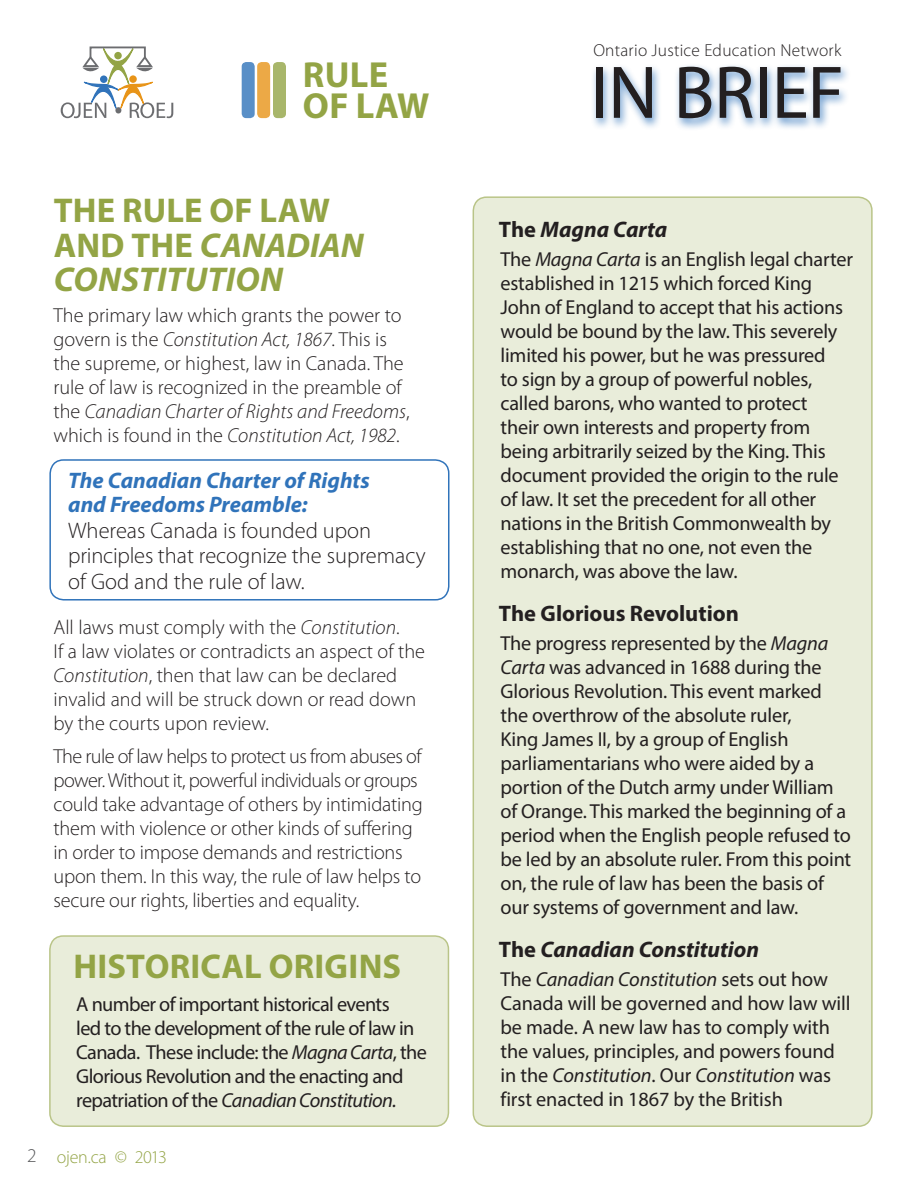
<style>
.page{position:relative;width:918px;height:1188px;background:#fff}
.page>*{position:absolute;margin:0;border:0;box-sizing:border-box;transform-origin:0 0}
.section_heading{font:75.3px "Myriad Pro";letter-spacing:-.01em;color:#231f20}
.t1{font:700 36.45px "Myriad Pro";letter-spacing:.01em;color:#93a445}
.Body_text{font:italic 700 34.5px/34.5px "Myriad Pro";color:#93a445}
.Body_text-2{font:700 34.5px "Myriad Pro";letter-spacing:.005em;color:#93a445}
.Body_text-3{font:300 22.5px/25.5px "Myriad Pro";color:#231f20}
.t2{font:italic 700 22.5px/24px "Myriad Pro";color:#3073ba}
.Subheads{font:italic 700 22.5px "Myriad Pro";color:#231f20}
.Subheads-2{font:700 22.5px "Myriad Pro";letter-spacing:-.005em;color:#231f20}
.Body_TExt_Box_2{font:20.25px/24px "Myriad Pro";letter-spacing:-.01em;color:#231f20}
.Body_text-4{font:300 20.25px/24px "Myriad Pro";letter-spacing:-.01em;color:#231f20}
.Body_TExt_Box_2-2{font:20.25px/24px "Myriad Pro";letter-spacing:-.03em;color:#231f20}
.t3{font:300 19.5px "Myriad Pro";color:#57585a}
.t4{font:300 18px "Myriad Pro";letter-spacing:-.015em;color:#93a445}
.t5{font:300 17.4px "Myriad Pro";letter-spacing:.015em;color:#231f20}
.s1{font-style:normal}
.s2{font-style:italic}
</style>
<div class="page">
<div style="left:473px;top:197px;width:399px;height:929px;background:#e9edda;border-radius:14px"></div>
<div style="left:473px;top:196px;width:400px;height:931px;border:2px solid #93a445;border-radius:14px"></div>
<div style="left:50px;top:936px;width:398px;height:190px;background:#e9edda;border-radius:14px"></div>
<div style="left:49px;top:935px;width:400px;height:192px;border:2px solid #93a445;border-radius:14px"></div>
<div style="left:49px;top:459px;width:400px;height:142px;border:2px solid #3073ba;border-radius:14px"></div>
<div style="left:591px;top:63px;width:260px;height:68px;background:#3073ba;opacity:.75"></div>
<svg style="left:61px;top:46px;width:112px;height:72px"></svg>
<div style="left:242px;top:62px;width:13px;height:56px;background:#598fc7;border-radius:4px"></div>
<div style="left:257px;top:62px;width:13px;height:56px;background:#eca946;border-radius:4px"></div>
<div style="left:273px;top:62px;width:13px;height:56px;background:#a8b66a;border-radius:4px"></div>
<p class="t1" style="left:303px;top:51px;width:87px">RULE</p>
<p class="t1" style="left:303px;top:82px;width:128px">OF LAW</p>
<p class="Body_text" style="left:54px;top:192px;width:311px"><span class="s1">THE RULE OF LAW<br>AND THE</span> CANADIAN<br>CONSTITUTION</p>
<p class="Body_text-4" style="left:54px;top:303px;width:358px">The primary law which grants the power to govern is the <span class="s2">Constitution Act, 1867</span>. This is the supreme, or highest, law in Canada. The rule of law is recognized in the preamble of the <span class="s2">Canadian Charter of Rights and Freedoms</span>, which is found in the <span class="s2">Constitution Act, 1982</span>.</p>
<p class="t2" style="left:68px;top:468px;width:303px">The Canadian Charter of Rights and Freedoms Preamble:</p>
<p class="Body_text-3" style="left:68px;top:517px;width:359px">Whereas Canada is founded upon principles that recognize the supremacy of God and the rule of law.</p>
<p class="Body_text-4" style="left:54px;top:615px;width:373px">All laws must comply with the <span class="s2">Constitution</span>.<br>If a law violates or contradicts an aspect of the <span class="s2">Constitution</span>, then that law can be declared invalid and will be struck down or read down by the courts upon review.</p>
<p class="Body_text-4" style="left:54px;top:744px;width:371px">The rule of law helps to protect us from abuses of power. Without it, powerful individuals or groups could take advantage of others by intimidating them with violence or other kinds of suffering in order to impose demands and restrictions upon them. In this way, the rule of law helps to secure our rights, liberties and equality.</p>
<p class="Body_text-2" style="left:73px;top:943px;width:329px">HISTORICAL ORIGINS</p>
<p class="Body_TExt_Box_2-2" style="left:76px;top:992px;width:352px">A number of important historical events<br>led to the development of the rule of law in Canada. These include: the <span class="s2">Magna Carta</span>, the Glorious Revolution and the enacting and repatriation of the <span class="s2">Canadian Constitution.</span></p>
<p class="t3" style="left:27px;top:1144px;width:11px">2</p>
<p class="t4" style="left:57px;top:1146px;width:112px">ojen.ca © 2013</p>
<p class="t5" style="left:593px;top:40px;width:250px">Ontario Justice Education Network</p>
<p class="section_heading" style="left:591px;top:46px;width:255px">IN BRIEF</p>
<p class="Subheads" style="left:499px;top:214px;width:170px"><span class="s1">The</span> Magna Carta</p>
<p class="Body_TExt_Box_2" style="left:501px;top:246px;width:354px">The <span class="s2">Magna Carta</span> is an English legal charter established in 1215 which forced King John of England to accept that his actions would be bound by the law. This severely limited his power, but he was pressured<br>to sign by a group of powerful nobles, called barons, who wanted to protect<br>their own interests and property from being arbitrarily seized by the King. This document provided the origin to the rule of law. It set the precedent for all other nations in the British Commonwealth by establishing that no one, not even the monarch, was above the law.</p>
<p class="Subheads-2" style="left:499px;top:599px;width:242px">The Glorious Revolution</p>
<p class="Body_TExt_Box_2" style="left:501px;top:631px;width:352px">The progress represented by the <span class="s2">Magna Carta</span> was advanced in 1688 during the Glorious Revolution. This event marked the overthrow of the absolute ruler,<br>King James II, by a group of English parliamentarians who were aided by a portion of the Dutch army under William of Orange. This marked the beginning of a period when the English people refused to be led by an absolute ruler. From this point on, the rule of law has been the basis of our systems of government and law.</p>
<p class="Subheads" style="left:499px;top:935px;width:262px"><span class="s1">The</span> Canadian Constitution</p>
<p class="Body_TExt_Box_2" style="left:501px;top:967px;width:352px">The <span class="s2">Canadian Constitution</span> sets out how Canada will be governed and how law will be made. A new law has to comply with the values, principles, and powers found in the <span class="s2">Constitution</span>. Our <span class="s2">Constitution</span> was first enacted in 1867 by the British</p>
</div>
